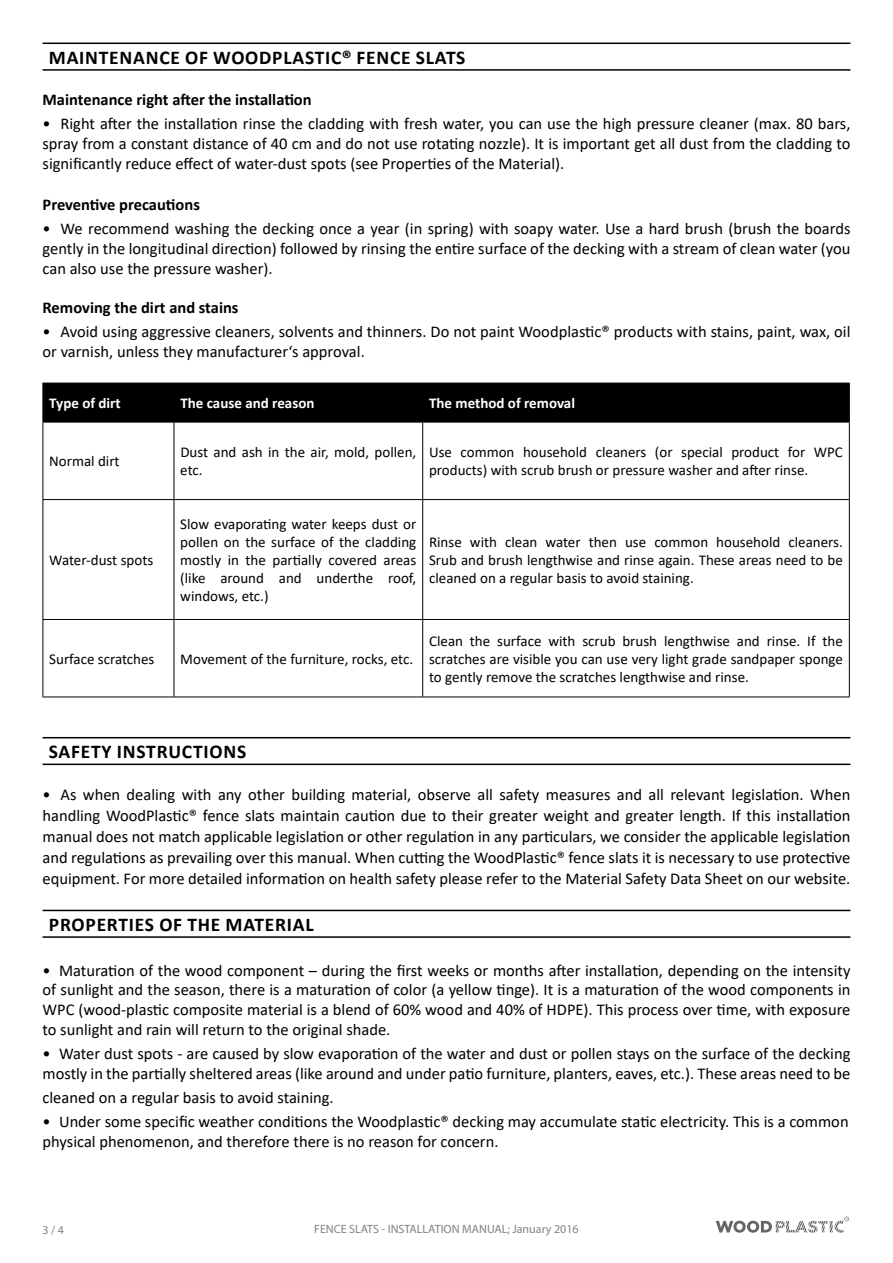
<style>
.page{position:relative;width:893px;height:1263px;background:#fff}
.page>*{position:absolute;margin:0;border:0;box-sizing:border-box;transform-origin:0 0}
.t1{font:700 19.5px "Calibri";letter-spacing:.04em;color:#000}
.t2{font:16.5px/19.8px "Calibri";color:#000;text-align:justify}
.t3{font:700 16.5px "Calibri";color:#000}
.t4{font:15px/18px "Calibri";color:#000;text-align:justify}
.t5{font:700 15px "Calibri";color:#fff}
.t6{font:12px "Myriad Pro";color:#808285}
</style>
<div class="page">
<svg style="left:716px;top:1216px;width:133px;height:17px"></svg>
<hr style="left:43px;top:43px;width:807px;height:1px;background:#000">
<hr style="left:43px;top:69px;width:807px;height:2px;background:#000">
<div style="left:44px;top:384px;width:805px;height:38px;background:#000"></div>
<hr style="left:43px;top:383px;width:131px;height:1px;background:#000">
<hr style="left:43px;top:383px;width:1px;height:39px;background:#000">
<hr style="left:174px;top:383px;width:249px;height:1px;background:#000">
<hr style="left:174px;top:383px;width:1px;height:39px;background:#000">
<hr style="left:423px;top:383px;width:427px;height:1px;background:#000">
<hr style="left:422px;top:383px;width:1px;height:39px;background:#000">
<hr style="left:849px;top:383px;width:1px;height:39px;background:#000">
<hr style="left:43px;top:422px;width:131px;height:1px;background:#000">
<hr style="left:43px;top:422px;width:1px;height:77px;background:#000">
<hr style="left:174px;top:422px;width:249px;height:1px;background:#000">
<hr style="left:174px;top:422px;width:1px;height:77px;background:#000">
<hr style="left:423px;top:422px;width:427px;height:1px;background:#000">
<hr style="left:422px;top:422px;width:1px;height:77px;background:#000">
<hr style="left:849px;top:422px;width:1px;height:77px;background:#000">
<hr style="left:43px;top:499px;width:131px;height:1px;background:#000">
<hr style="left:43px;top:500px;width:1px;height:119px;background:#000">
<hr style="left:174px;top:499px;width:249px;height:1px;background:#000">
<hr style="left:174px;top:500px;width:1px;height:119px;background:#000">
<hr style="left:423px;top:499px;width:427px;height:1px;background:#000">
<hr style="left:422px;top:500px;width:1px;height:119px;background:#000">
<hr style="left:849px;top:500px;width:1px;height:119px;background:#000">
<hr style="left:43px;top:619px;width:131px;height:1px;background:#000">
<hr style="left:43px;top:620px;width:1px;height:77px;background:#000">
<hr style="left:174px;top:619px;width:249px;height:1px;background:#000">
<hr style="left:174px;top:620px;width:1px;height:77px;background:#000">
<hr style="left:423px;top:619px;width:427px;height:1px;background:#000">
<hr style="left:422px;top:620px;width:1px;height:77px;background:#000">
<hr style="left:849px;top:620px;width:1px;height:77px;background:#000">
<hr style="left:43px;top:697px;width:131px;height:1px;background:#000">
<hr style="left:174px;top:697px;width:249px;height:1px;background:#000">
<hr style="left:423px;top:697px;width:427px;height:1px;background:#000">
<hr style="left:43px;top:737px;width:807px;height:1px;background:#000">
<hr style="left:43px;top:763px;width:807px;height:2px;background:#000">
<hr style="left:43px;top:910px;width:807px;height:1px;background:#000">
<hr style="left:43px;top:936px;width:807px;height:2px;background:#000">
<p class="t1" style="left:49px;top:44px;width:418px">MAINTENANCE OF WOODPLASTIC® FENCE SLATS</p>
<p class="t3" style="left:43px;top:88px;width:271px">Maintenance right after the installation</p>
<p class="t2" style="left:43px;top:115px;width:809px">• Right after the installation rinse the cladding with fresh water, you can use the high pressure cleaner (max. 80 bars, spray from a constant distance of 40 cm and do not use rotating nozzle). It is important get all dust from the cladding to significantly reduce effect of water-dust spots (see Properties of the Material).</p>
<p class="t3" style="left:43px;top:193px;width:159px">Preventive precautions</p>
<p class="t2" style="left:43px;top:219px;width:809px">• We recommend washing the decking once a year (in spring) with soapy water. Use a hard brush (brush the boards gently in the longitudinal direction) followed by rinsing the entire surface of the decking with a stream of clean water (you can also use the pressure washer).</p>
<p class="t3" style="left:43px;top:296px;width:197px">Removing the dirt and stains</p>
<p class="t2" style="left:43px;top:322px;width:809px">• Avoid using aggressive cleaners, solvents and thinners. Do not paint Woodplastic® products with stains, paint, wax, oil or varnish, unless they manufacturer‘s approval.</p>
<p class="t5" style="left:49px;top:393px;width:73px">Type of dirt</p>
<p class="t5" style="left:180px;top:393px;width:136px">The cause and reason</p>
<p class="t5" style="left:429px;top:393px;width:147px">The method of removal</p>
<p class="t4" style="left:49px;top:453px;width:72px">Normal dirt</p>
<p class="t4" style="left:180px;top:444px;width:237px">Dust and ash in the air, mold, pollen, etc.</p>
<p class="t4" style="left:429px;top:444px;width:415px">Use common household cleaners (or special product for WPC products) with scrub brush or pressure washer and after rinse.</p>
<p class="t4" style="left:49px;top:552px;width:105px">Water-dust spots</p>
<p class="t4" style="left:180px;top:516px;width:238px">Slow evaporating water keeps dust or pollen on the surface of the cladding mostly in the partially covered areas (like around and underthe roof, windows, etc.)</p>
<p class="t4" style="left:49px;top:650px;width:107px">Surface scratches</p>
<p class="t4" style="left:180px;top:650px;width:234px">Movement of the furniture, rocks, etc.</p>
<p class="t4" style="left:429px;top:534px;width:415px">Rinse with clean water then use common household cleaners.<br>Srub and brush lengthwise and rinse again. These areas need to be cleaned on a regular basis to avoid staining.</p>
<p class="t4" style="left:429px;top:632px;width:415px">Clean the surface with scrub brush lengthwise and rinse. If the scratches are visible you can use very light grade sandpaper sponge to gently remove the scratches lengthwise and rinse.</p>
<p class="t1" style="left:49px;top:738px;width:199px">SAFETY INSTRUCTIONS</p>
<p class="t2" style="left:43px;top:785px;width:809px;line-height:21px">• As when dealing with any other building material, observe all safety measures and all relevant legislation. When handling WoodPlastic® fence slats maintain caution due to their greater weight and greater length. If this installation manual does not match applicable legislation or other regulation in any particulars, we consider the applicable legislation and regulations as prevailing over this manual. When cutting the WoodPlastic® fence slats it is necessary to use protective equipment. For more detailed information on health safety please refer to the Material Safety Data Sheet on our website.</p>
<p class="t1" style="left:49px;top:911px;width:266px">PROPERTIES OF THE MATERIAL</p>
<p class="t2" style="left:43px;top:961px;width:809px">• Maturation of the wood component – during the first weeks or months after installation, depending on the intensity of sunlight and the season, there is a maturation of color (a yellow tinge). It is a maturation of the wood components in WPC (wood-plastic composite material is a blend of 60% wood and 40% of HDPE). This process over time, with exposure to sunlight and rain will return to the original shade.</p>
<p class="t2" style="left:43px;top:1044px;width:809px">• Water dust spots - are caused by slow evaporation of the water and dust or pollen stays on the surface of the decking mostly in the partially sheltered areas (like around and under patio furniture, planters, eaves, etc.). These areas need to be</p>
<p class="t2" style="left:43px;top:1088px;width:293px">cleaned on a regular basis to avoid staining.</p>
<p class="t2" style="left:43px;top:1112px;width:808px">• Under some specific weather conditions the Woodplastic® decking may accumulate static electricity. This is a common physical phenomenon, and therefore there is no reason for concern.</p>
<p class="t6" style="left:43px;top:1222px;width:23px">3 / 4</p>
<p class="t6" style="left:314px;top:1221px;width:266px">FENCE SLATS - INSTALLATION MANUAL; January 2016</p>
</div>
